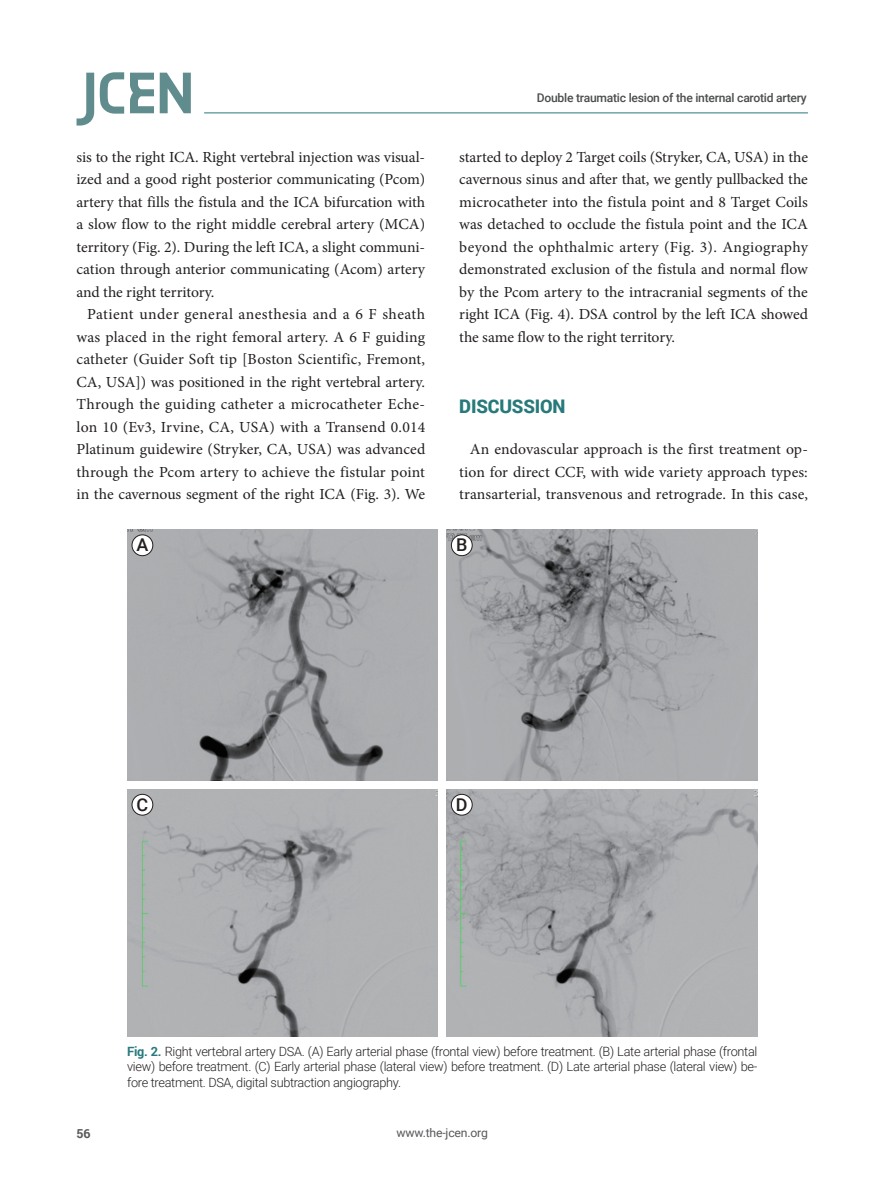
<style>
.page{position:relative;width:893px;height:1191px;background:#fff}
.page>*{position:absolute;margin:0;border:0;box-sizing:border-box;transform-origin:0 0}
.t1{font:900 18.75px "Roboto";letter-spacing:-.01em;color:#28797b}
.t2{font:500 17.7px "Roboto";color:#231f20}
.t3{font:15.3px/22.5px "Minion Pro";color:#231f20;text-align:justify}
.t4{font:300 12.75px/15.8px "Roboto";letter-spacing:-.025em;color:#231f20;text-align:justify}
.t5{font:700 12.3px "Roboto";color:#57585a}
.t6{font:500 12px "Roboto";letter-spacing:-.02em;color:#4b4c4d}
.t7{font:12px "Roboto";letter-spacing:-.015em;color:#57585a}
.s1{font-weight:700;color:#28797b}
</style>
<div class="page">
<svg style="left:77px;top:73px;width:17px;height:53px"></svg>
<svg style="left:160px;top:73px;width:31px;height:40px"></svg>
<svg style="left:100px;top:72px;width:24px;height:42px"></svg>
<svg style="left:130px;top:73px;width:24px;height:40px"></svg>
<hr style="left:204px;top:112px;width:604px;height:1px;background:#28797b">
<img style="left:127px;top:530px;width:311px;height:251px">
<div style="left:132px;top:535px;width:21px;height:20px;background:#fff;border-radius:50%"></div>
<div style="left:132px;top:534px;width:21px;height:22px;border:1px solid #231f20;border-radius:50%"></div>
<img style="left:446px;top:530px;width:311px;height:251px">
<div style="left:451px;top:535px;width:21px;height:20px;background:#fff;border-radius:50%"></div>
<div style="left:451px;top:534px;width:21px;height:22px;border:1px solid #231f20;border-radius:50%"></div>
<img style="left:127px;top:789px;width:311px;height:247px">
<div style="left:132px;top:794px;width:21px;height:21px;background:#fff;border-radius:50%"></div>
<div style="left:132px;top:794px;width:21px;height:21px;border:1px solid #231f20;border-radius:50%"></div>
<img style="left:446px;top:789px;width:311px;height:247px">
<div style="left:451px;top:794px;width:21px;height:21px;background:#fff;border-radius:50%"></div>
<div style="left:451px;top:794px;width:21px;height:21px;border:1px solid #231f20;border-radius:50%"></div>
<p class="t3" style="left:77px;top:145px;width:350px">sis to the right ICA. Right vertebral injection was visual&shy;ized and a good right posterior communicating (Pcom) artery that fills the fistula and the ICA bifurcation with a slow flow to the right middle cerebral artery (MCA) territory (Fig. 2). During the left ICA, a slight communi&shy;cation through anterior communicating (Acom) artery and the right territory.</p>
<p class="t3" style="left:77px;top:303px;width:350px;text-indent:11px">Patient under general anesthesia and a 6 F sheath was placed in the right femoral artery. A 6 F guiding catheter (Guider Soft tip [Boston Scientific, Fremont, CA, USA]) was positioned in the right vertebral artery.<br>Through the guiding catheter a microcatheter Eche&shy;lon 10 (Ev3, Irvine, CA, USA) with a Transend 0.014<br>Platinum guidewire (Stryker, CA, USA) was advanced through the Pcom artery to achieve the fistular point in the cavernous segment of the right ICA (Fig. 3). We</p>
<p class="t6" style="left:537px;top:89px;width:271px">Double traumatic lesion of the internal carotid artery</p>
<p class="t3" style="left:459px;top:145px;width:350px">started to deploy 2 Target coils (Stryker, CA, USA) in the cavernous sinus and after that, we gently pullbacked the microcatheter into the fistula point and 8 Target Coils was detached to occlude the fistula point and the ICA beyond the ophthalmic artery (Fig. 3). Angiography demonstrated exclusion of the fistula and normal flow by the Pcom artery to the intracranial segments of the right ICA (Fig. 4). DSA control by the left ICA showed the same flow to the right territory.</p>
<p class="t1" style="left:459px;top:392px;width:108px">DISCUSSION</p>
<p class="t3" style="left:459px;top:438px;width:350px;text-indent:11px">An endovascular approach is the first treatment op&shy;tion for direct CCF, with wide variety approach types: transarterial, transvenous and retrograde. In this case,</p>
<p class="t2" style="left:136px;top:533px;width:13px">A</p>
<p class="t2" style="left:456px;top:533px;width:13px">B</p>
<p class="t2" style="left:137px;top:792px;width:13px">C</p>
<p class="t2" style="left:456px;top:792px;width:13px">D</p>
<p class="t4" style="left:127px;top:1042px;width:632px"><span class="s1">Fig. 2.</span> Right vertebral artery DSA. (A) Early arterial phase (frontal view) before treatment. (B) Late arterial phase (frontal view) before treatment. (C) Early arterial phase (lateral view) before treatment. (D) Late arterial phase (lateral view) be&shy;fore treatment. DSA, digital subtraction angiography.</p>
<p class="t5" style="left:77px;top:1124px;width:15px">56</p>
<p class="t7" style="left:396px;top:1124px;width:93px">www.the-jcen.org</p>
</div>
